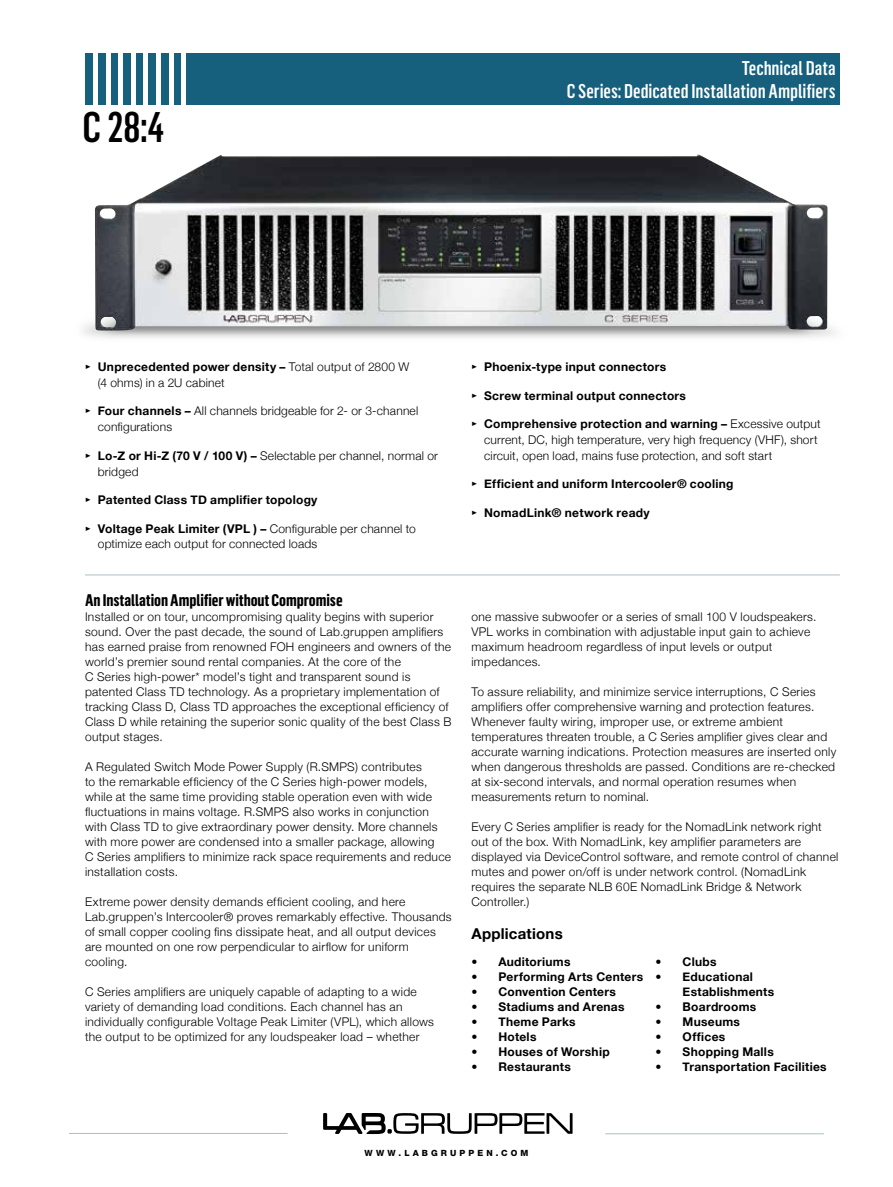
<style>
.page{position:relative;width:893px;height:1187px;background:#fff}
.page>*{position:absolute;margin:0;border:0;box-sizing:border-box;transform-origin:0 0}
.t1{font:500 42px "Flama Condensed";color:#000}
.t2{font:500 19.5px/23.4px "Flama Condensed";color:#fff;text-align:right}
.t3{font:700 16.5px "Flama Condensed";letter-spacing:-.005em;color:#000}
.t4{font:700 15px "Helvetica Neue";letter-spacing:.015em;color:#000}
.t5{font:300 12px/15px "Helvetica Neue";letter-spacing:.025em;color:#000}
.t6{font:700 12px/15px "Helvetica Neue";letter-spacing:.02em;color:#000}
.t7{font:800 8.55px "Helvetica Neue LT Std";letter-spacing:.365em;color:#000}
.s1{font-family:"Meta Pro";font-weight:700}
.s2{font-weight:700}
.s3{font-family:"Meta Pro"}
</style>
<div class="page">
<div style="left:85px;top:53px;width:755px;height:51px;background:#16607e"></div>
<div style="left:93px;top:52px;width:5px;height:56px;background:#fff"></div>
<hr style="left:106px;top:52px;width:4px;height:56px;background:#fff">
<hr style="left:119px;top:52px;width:4px;height:56px;background:#fff">
<hr style="left:131px;top:52px;width:4px;height:56px;background:#fff">
<hr style="left:144px;top:52px;width:4px;height:56px;background:#fff">
<div style="left:156px;top:52px;width:5px;height:56px;background:#fff"></div>
<hr style="left:169px;top:52px;width:4px;height:56px;background:#fff">
<div style="left:181px;top:52px;width:5px;height:56px;background:#fff"></div>
<hr style="left:85px;top:574px;width:755px;height:1px;background:#acbec9">
<hr style="left:69px;top:1132px;width:219px;height:1px;background:#acbec9">
<hr style="left:605px;top:1133px;width:219px;height:1px;background:#acbec9">
<svg style="left:323px;top:1113px;width:250px;height:20px"></svg>
<img style="left:95px;top:154px;width:732px;height:176px">
<h1 class="t1" style="left:83px;top:100px;width:83px">C 28:4</h1>
<h2 class="t2" style="left:567px;top:56px;width:270px">Technical Data<br>C Series: Dedicated Installation Amplifiers</h2>
<p class="t5" style="left:98px;top:359px;width:313px;line-height:15.8px;text-indent:-13px"><span class="s1">▸</span> <span class="s2">Unprecedented power density –</span> Total output of 2800 W (4 ohms) in a 2U cabinet</p>
<p class="t5" style="left:98px;top:403px;width:322px;line-height:15.8px;text-indent:-13px"><span class="s1">▸</span> <span class="s2">Four channels –</span> All channels bridgeable for 2- or 3-channel configurations</p>
<p class="t5" style="left:98px;top:447px;width:342px;line-height:15.8px;text-indent:-13px"><span class="s1">▸</span> <span class="s2">Lo-Z or Hi-Z (70 V / 100 V) –</span> Selectable per channel, normal or bridged</p>
<p class="t6" style="left:85px;top:492px;width:234px"><span class="s3">▸</span> Patented Class TD amplifier topology</p>
<p class="t5" style="left:98px;top:520px;width:320px;line-height:15.8px;text-indent:-13px"><span class="s1">▸</span> <span class="s2">Voltage Peak Limiter (VPL ) –</span> Configurable per channel to optimize each output for connected loads</p>
<h3 class="t3" style="left:85px;top:589px;width:259px">An Installation Amplifier without Compromise</h3>
<p class="t5" style="left:85px;top:608px;width:368px">Installed or on tour, uncompromising quality begins with superior sound. Over the past decade, the sound of Lab.gruppen amplifiers has earned praise from renowned FOH engineers and owners of the world’s premier sound rental companies. At the core of the<br>C Series high-power* model’s tight and transparent sound is patented Class TD technology. As a proprietary implementation of tracking Class D, Class TD approaches the exceptional efficiency of Class D while retaining the superior sonic quality of the best Class B output stages.</p>
<p class="t5" style="left:85px;top:758px;width:368px">A Regulated Switch Mode Power Supply (R.SMPS) contributes<br>to the remarkable efficiency of the C Series high-power models, while at the same time providing stable operation even with wide fluctuations in mains voltage. R.SMPS also works in conjunction with Class TD to give extraordinary power density. More channels with more power are condensed into a smaller package, allowing<br>C Series amplifiers to minimize rack space requirements and reduce installation costs.</p>
<p class="t5" style="left:85px;top:893px;width:368px">Extreme power density demands efficient cooling, and here Lab.gruppen’s Intercooler® proves remarkably effective. Thousands of small copper cooling fins dissipate heat, and all output devices are mounted on one row perpendicular to airflow for uniform cooling.</p>
<p class="t5" style="left:85px;top:983px;width:350px">C Series amplifiers are uniquely capable of adapting to a wide variety of demanding load conditions. Each channel has an individually configurable Voltage Peak Limiter (VPL), which allows the output to be optimized for any loudspeaker load – whether</p>
<p class="t6" style="left:471px;top:359px;width:196px"><span class="s3">▸</span> Phoenix-type input connectors</p>
<p class="t6" style="left:471px;top:387px;width:216px"><span class="s3">▸</span> Screw terminal output connectors</p>
<p class="t5" style="left:484px;top:416px;width:338px;line-height:15.8px;text-indent:-13px"><span class="s1">▸</span> <span class="s2">Comprehensive protection and warning –</span> Excessive output current, DC, high temperature, very high frequency (VHF), short circuit, open load, mains fuse protection, and soft start</p>
<p class="t6" style="left:471px;top:476px;width:264px"><span class="s3">▸</span> Efficient and uniform Intercooler® cooling</p>
<p class="t6" style="left:471px;top:504px;width:180px"><span class="s3">▸</span> NomadLink® network ready</p>
<p class="t5" style="left:471px;top:608px;width:347px">one massive subwoofer or a series of small 100 V loudspeakers.<br>VPL works in combination with adjustable input gain to achieve maximum headroom regardless of input levels or output impedances.</p>
<p class="t5" style="left:471px;top:683px;width:366px">To assure reliability, and minimize service interruptions, C Series amplifiers offer comprehensive warning and protection features.<br>Whenever faulty wiring, improper use, or extreme ambient temperatures threaten trouble, a C Series amplifier gives clear and accurate warning indications. Protection measures are inserted only when dangerous thresholds are passed. Conditions are re-checked at six-second intervals, and normal operation resumes when measurements return to nominal.</p>
<p class="t5" style="left:471px;top:818px;width:369px">Every C Series amplifier is ready for the NomadLink network right out of the box. With NomadLink, key amplifier parameters are displayed via DeviceControl software, and remote control of channel mutes and power on/off is under network control. (NomadLink requires the separate NLB 60E NomadLink Bridge &amp; Network Controller.)</p>
<p class="t4" style="left:471px;top:924px;width:93px">Applications</p>
<p class="t6" style="left:471px;top:954px;width:101px">• Auditoriums</p>
<p class="t6" style="left:471px;top:969px;width:173px">• Performing Arts Centers</p>
<p class="t6" style="left:471px;top:984px;width:146px">• Convention Centers</p>
<p class="t6" style="left:471px;top:999px;width:155px">• Stadiums and Arenas</p>
<p class="t6" style="left:471px;top:1014px;width:106px">• Theme Parks</p>
<p class="t6" style="left:471px;top:1029px;width:67px">• Hotels</p>
<p class="t6" style="left:471px;top:1044px;width:140px">• Houses of Worship</p>
<p class="t6" style="left:471px;top:1059px;width:101px">• Restaurants</p>
<p class="t6" style="left:656px;top:954px;width:62px">• Clubs</p>
<p class="t6" style="left:683px;top:969px;width:93px;text-indent:-27px">• Educational<br>Establishments</p>
<p class="t6" style="left:656px;top:999px;width:102px">• Boardrooms</p>
<p class="t6" style="left:656px;top:1014px;width:86px">• Museums</p>
<p class="t6" style="left:656px;top:1029px;width:71px">• Offices</p>
<p class="t6" style="left:656px;top:1044px;width:120px">• Shopping Malls</p>
<p class="t6" style="left:656px;top:1059px;width:173px">• Transportation Facilities</p>
<p class="t7" style="left:364px;top:1147px;width:165px">WWW.LABGRUPPEN.COM</p>
</div>
